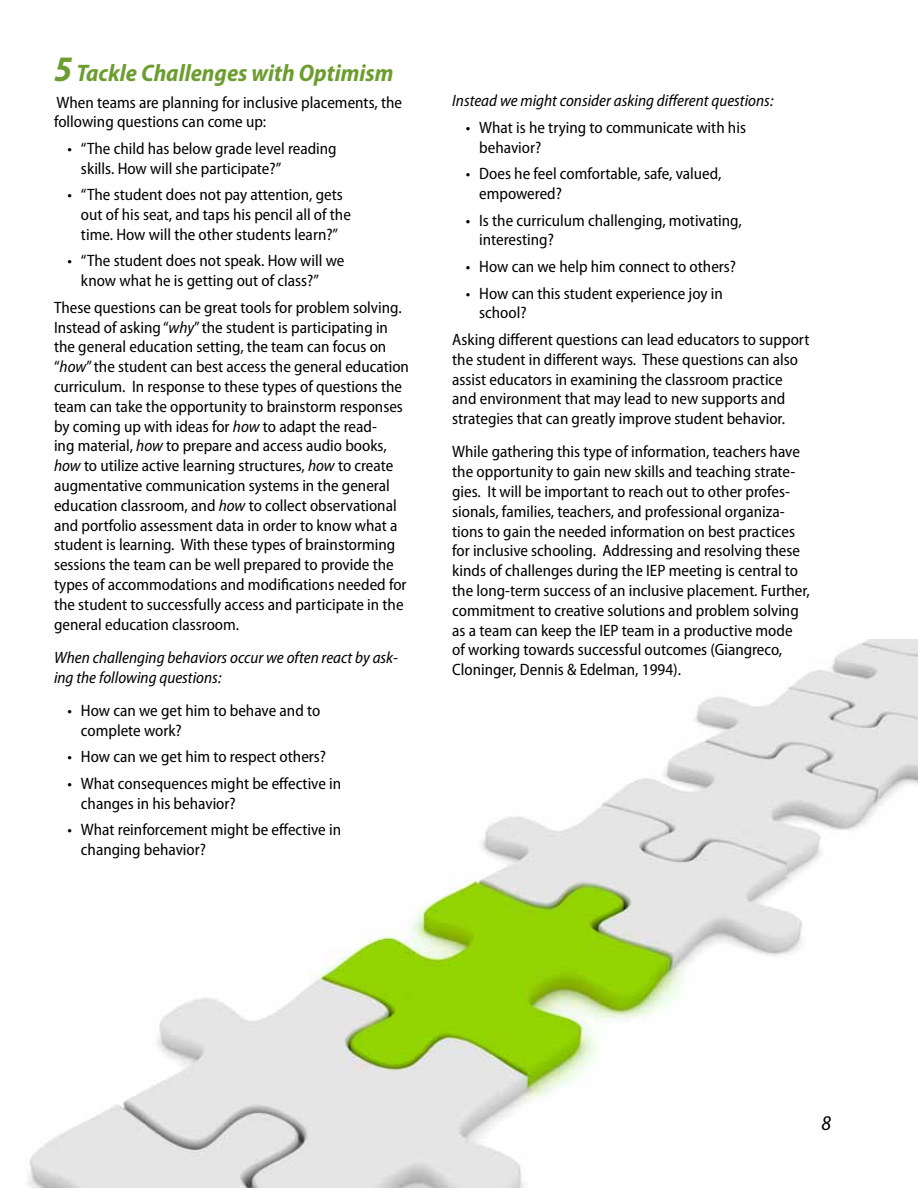
<style>
.page{position:relative;width:918px;height:1188px;background:#fff}
.page>*{position:absolute;margin:0;border:0;box-sizing:border-box;transform-origin:0 0}
.t1{font:italic 700 semi-condensed 24px "Myriad Pro";color:#6d9d31}
.t2{font:italic semi-condensed 21px "Myriad Pro";color:#000}
.t3{font:semi-condensed 16.5px/19.8px "Myriad Pro";color:#000}
.t4{font:italic semi-condensed 16.5px/19.8px "Myriad Pro";color:#000}
.s1{font-size:36px}
.s2{font-style:italic}
</style>
<div class="page">
<img style="left:27px;top:639px;width:891px;height:549px">
<h1 class="t1" style="left:54px;top:60px;width:341px"><span class="s1">5</span> Tackle Challenges with Optimism</h1>
<p class="t3" style="left:54px;top:92px;width:350px">When teams are planning for inclusive placements, the following questions can come up:</p>
<p class="t3" style="left:81px;top:139px;width:257px;text-indent:-13px">• “The child has below grade level reading skills. How will she participate?”</p>
<p class="t3" style="left:81px;top:185px;width:271px;text-indent:-13px">• “The student does not pay attention, gets out of his seat, and taps his pencil all of the time. How will the other students learn?”</p>
<p class="t3" style="left:81px;top:251px;width:265px;text-indent:-13px">• “The student does not speak. How will we know what he is getting out of class?”</p>
<p class="t3" style="left:54px;top:298px;width:357px">These questions can be great tools for problem solving.<br>Instead of asking “<span class="s2">why</span>” the student is participating in the general education setting, the team can focus on “<span class="s2">how</span>” the student can best access the general education curriculum. In response to these types of questions the team can take the opportunity to brainstorm responses by coming up with ideas for <span class="s2">how</span> to adapt the read-<br>ing material, <span class="s2">how</span> to prepare and access audio books, <span class="s2">how</span> to utilize active learning structures, <span class="s2">how</span> to create augmentative communication systems in the general education classroom, and <span class="s2">how</span> to collect observational and portfolio assessment data in order to know what a student is learning. With these types of brainstorming sessions the team can be well prepared to provide the types of accommodations and modifications needed for the student to successfully access and participate in the general education classroom.</p>
<p class="t4" style="left:54px;top:648px;width:346px">When challenging behaviors occur we often react by ask&shy;ing the following questions:</p>
<p class="t3" style="left:81px;top:701px;width:241px;text-indent:-13px">• How can we get him to behave and to complete work?</p>
<p class="t3" style="left:67px;top:747px;width:260px">• How can we get him to respect others?</p>
<p class="t3" style="left:81px;top:774px;width:262px;text-indent:-13px">• What consequences might be effective in changes in his behavior?</p>
<p class="t3" style="left:81px;top:820px;width:262px;text-indent:-13px">• What reinforcement might be effective in changing behavior?</p>
<p class="t4" style="left:452px;top:91px;width:323px">Instead we might consider asking different questions:</p>
<p class="t3" style="left:479px;top:118px;width:268px;text-indent:-13px">• What is he trying to communicate with his behavior?</p>
<p class="t3" style="left:479px;top:164px;width:244px;text-indent:-13px">• Does he feel comfortable, safe, valued, empowered?</p>
<p class="t3" style="left:479px;top:211px;width:264px;text-indent:-13px">• Is the curriculum challenging, motivating, interesting?</p>
<p class="t3" style="left:466px;top:257px;width:272px">• How can we help him connect to others?</p>
<p class="t3" style="left:479px;top:283px;width:245px;text-indent:-13px">• How can this student experience joy in school?</p>
<p class="t3" style="left:452px;top:330px;width:359px">Asking different questions can lead educators to support the student in different ways. These questions can also assist educators in examining the classroom practice and environment that may lead to new supports and strategies that can greatly improve student behavior.</p>
<p class="t3" style="left:452px;top:442px;width:359px">While gathering this type of information, teachers have the opportunity to gain new skills and teaching strate&shy;gies. It will be important to reach out to other profes&shy;sionals, families, teachers, and professional organiza&shy;tions to gain the needed information on best practices for inclusive schooling. Addressing and resolving these kinds of challenges during the IEP meeting is central to the long-term success of an inclusive placement. Further, commitment to creative solutions and problem solving as a team can keep the IEP team in a productive mode<br>of working towards successful outcomes (Giangreco, Cloninger, Dennis &amp; Edelman, 1994).</p>
<p class="t2" style="left:821px;top:1112px;width:11px">8</p>
</div>
